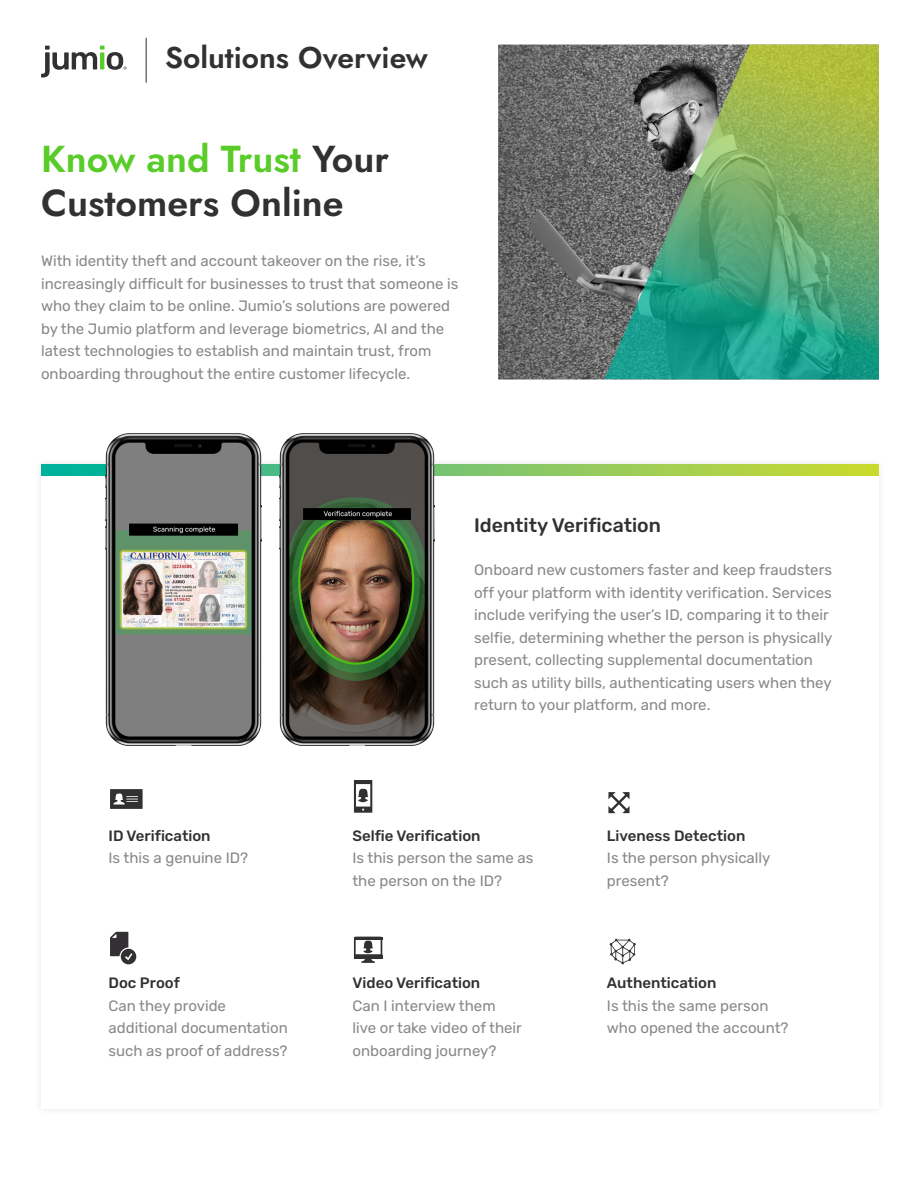
<style>
.page{position:relative;width:918px;height:1188px;background:#fff}
.page>*{position:absolute;margin:0;border:0;box-sizing:border-box;transform-origin:0 0}
.t1{font:37.5px/43.5px "Jost";color:#333033}
.t2{font:30px "Jost";color:#333033}
.t3{font:500 19.5px "Rubik";color:#333033}
.t4{font:15px/22.5px "Rubik";color:#888}
.t5{font:500 15px "Rubik";color:#333033}
.s1{color:#59cc29}
</style>
<div class="page">
<div style="left:33px;top:457px;width:853px;height:660px;background:#fafafa"></div>
<div style="left:41px;top:465px;width:837px;height:643px;background:#fff"></div>
<svg style="left:42px;top:465px;width:837px;height:10px;background:#8aca5c"></svg>
<svg style="left:41px;top:46px;width:86px;height:31px"></svg>
<hr style="left:146px;top:38px;width:1px;height:45px;background:#333033">
<img style="left:498px;top:45px;width:106px;height:335px">
<svg style="left:604px;top:45px;width:275px;height:335px;background:#649b6f"></svg>
<img style="left:106px;top:434px;width:155px;height:311px">
<img style="left:279px;top:434px;width:156px;height:311px">
<svg style="left:354px;top:780px;width:18px;height:33px"></svg>
<svg style="left:110px;top:789px;width:33px;height:20px"></svg>
<svg style="left:610px;top:939px;width:26px;height:25px"></svg>
<svg style="left:110px;top:932px;width:26px;height:32px"></svg>
<svg style="left:608px;top:792px;width:22px;height:21px"></svg>
<svg style="left:354px;top:939px;width:28px;height:24px"></svg>
<hr style="left:354px;top:937px;width:28px;height:2px;background:#333033">
<hr style="left:354px;top:955px;width:28px;height:4px;background:#333033">
<h2 class="t2" style="left:165px;top:38px;width:264px">Solutions Overview</h2>
<h1 class="t1" style="left:41px;top:138px;width:350px"><span class="s1">Know and Trust</span> Your<br>Customers Online</h1>
<p class="t4" style="left:41px;top:250px;width:419px">With identity theft and account takeover on the rise, it’s increasingly difficult for businesses to trust that someone is who they claim to be online. Jumio’s solutions are powered by the Jumio platform and leverage biometrics, AI and the latest technologies to establish and maintain trust, from onboarding throughout the entire customer lifecycle.</p>
<h3 class="t3" style="left:474px;top:514px;width:188px">Identity Verification</h3>
<p class="t4" style="left:474px;top:559px;width:360px">Onboard new customers faster and keep fraudsters off your platform with identity verification. Services include verifying the user’s ID, comparing it to their selfie, determining whether the person is physically present, collecting supplemental documentation such as utility bills, authenticating users when they return to your platform, and more.</p>
<p class="t5" style="left:109px;top:827px;width:104px">ID Verification</p>
<p class="t4" style="left:109px;top:847px;width:141px">Is this a genuine ID?</p>
<p class="t5" style="left:109px;top:974px;width:73px">Doc Proof</p>
<p class="t4" style="left:109px;top:995px;width:181px">Can they provide additional documentation such as proof of address?</p>
<p class="t5" style="left:352px;top:827px;width:130px">Selfie Verification</p>
<p class="t4" style="left:352px;top:847px;width:183px">Is this person the same as the person on the ID?</p>
<p class="t5" style="left:352px;top:974px;width:129px">Video Verification</p>
<p class="t4" style="left:352px;top:995px;width:171px">Can I interview them live or take video of their onboarding journey?</p>
<p class="t5" style="left:607px;top:827px;width:140px">Liveness Detection</p>
<p class="t4" style="left:607px;top:847px;width:165px">Is the person physically present?</p>
<p class="t5" style="left:607px;top:974px;width:111px">Authentication</p>
<p class="t4" style="left:607px;top:995px;width:183px">Is this the same person who opened the account?</p>
</div>
